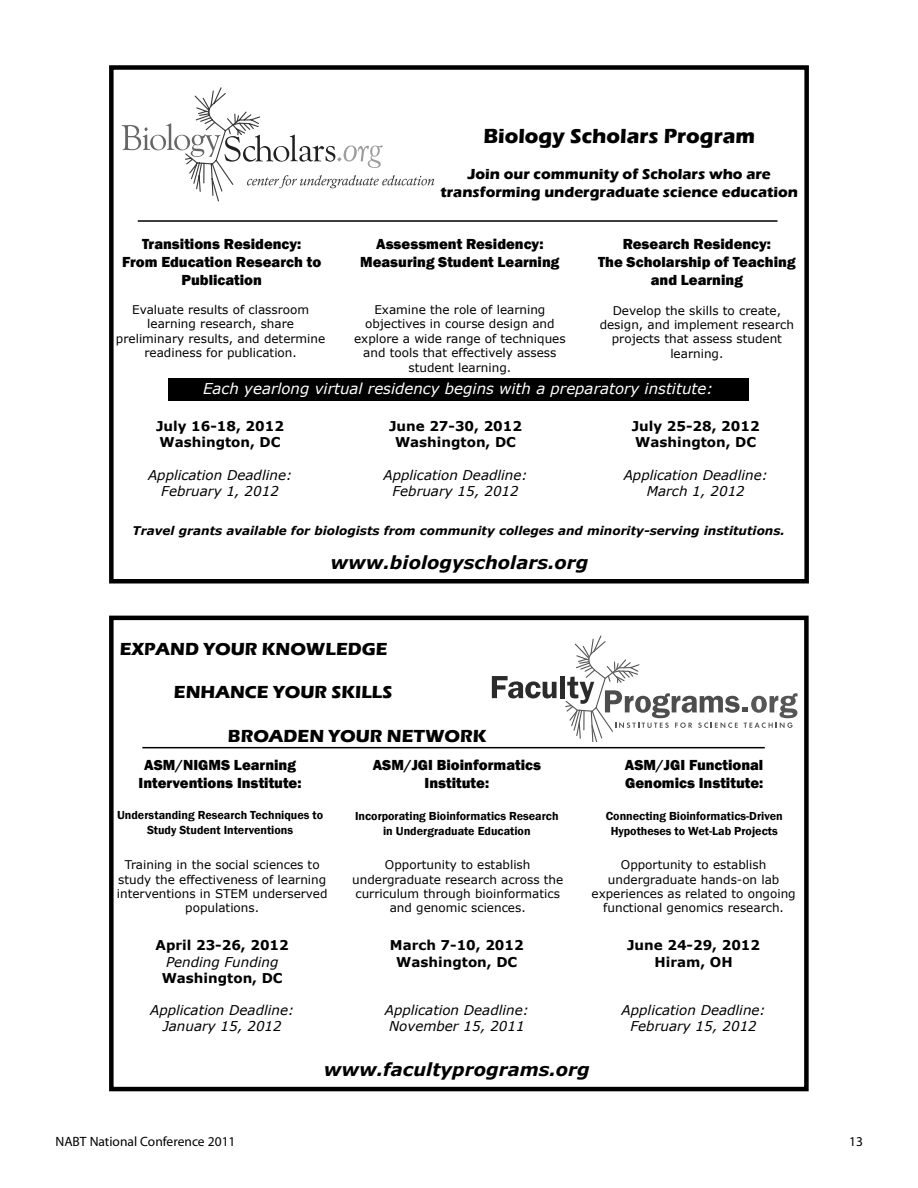
<style>
.page{position:relative;width:918px;height:1188px;background:#fff}
.page>*{position:absolute;margin:0;border:0;box-sizing:border-box;transform-origin:0 0}
.t1{font:700 21px "Eras ITC";color:#000}
.t2{font:700 18px "Eras ITC";color:#000}
.t3{font:italic 700 18px "Verdana";color:#000}
.t4{font:800 15px/18px "Franklin Gothic";color:#000;text-align:center}
.t5{font:700 15px/18px "Eras ITC";color:#000;text-align:center}
.t6{font:italic 15px "Verdana";color:#fff}
.t7{font:italic 13.5px/16.2px "Verdana";color:#000;text-align:center}
.t8{font:700 13.5px/16.2px "Verdana";color:#000;text-align:center}
.t9{font:13.5px "Myriad";color:#000}
.t10{font:12px/14.4px "Verdana";color:#000;text-align:center}
.t11{font:600 12px/14.4px "Franklin Gothic";color:#000;text-align:center}
.t12{font:italic 700 12px "Verdana";color:#000}
</style>
<div class="page">
<div style="left:109px;top:65px;width:700px;height:519px;border:4px solid #000"></div>
<hr style="left:138px;top:220px;width:640px;height:2px;background:#000">
<svg style="left:122px;top:87px;width:312px;height:115px"></svg>
<div style="left:168px;top:378px;width:580px;height:23px;background:#000"></div>
<div style="left:109px;top:616px;width:700px;height:475px;border:4px solid #000"></div>
<hr style="left:142px;top:747px;width:623px;height:1px;background:#000">
<svg style="left:492px;top:676px;width:65px;height:22px"></svg>
<hr style="left:561px;top:676px;width:4px;height:22px;background:#2b2b2b">
<svg style="left:564px;top:635px;width:234px;height:107px"></svg>
<h1 class="t1" style="left:483px;top:124px;width:273px">Biology Scholars Program</h1>
<p class="t5" style="left:440px;top:165px;width:359px">Join our community of Scholars who are transforming undergraduate science education</p>
<p class="t4" style="left:122px;top:235px;width:201px">Transitions Residency:<br>From Education Research to<br>Publication</p>
<p class="t4" style="left:360px;top:235px;width:201px">Assessment Residency:<br>Measuring Student Learning</p>
<p class="t10" style="left:116px;top:302px;width:211px">Evaluate results of classroom learning research, share preliminary results, and determine readiness for publication.</p>
<p class="t10" style="left:354px;top:302px;width:213px">Examine the role of learning objectives in course design and explore a wide range of techniques and tools that effectively assess student learning.</p>
<p class="t4" style="left:598px;top:235px;width:199px">Research Residency:<br>The Scholarship of Teaching and Learning</p>
<p class="t10" style="left:600px;top:303px;width:196px">Develop the skills to create, design, and implement research projects that assess student learning.</p>
<p class="t6" style="left:203px;top:379px;width:512px">Each yearlong virtual residency begins with a preparatory institute:</p>
<p class="t8" style="left:156px;top:418px;width:129px;text-align:left">July 16-18, 2012<br>Washington, DC</p>
<p class="t7" style="left:148px;top:466px;width:146px">Application Deadline:<br>February 1, 2012</p>
<p class="t8" style="left:389px;top:418px;width:135px">June 27-30, 2012<br>Washington, DC</p>
<p class="t7" style="left:384px;top:466px;width:146px">Application Deadline:<br>February 15, 2012</p>
<p class="t8" style="left:632px;top:418px;width:129px;text-align:left">July 25-28, 2012<br>Washington, DC</p>
<p class="t7" style="left:624px;top:466px;width:146px">Application Deadline:<br>March 1, 2012</p>
<p class="t12" style="left:133px;top:523px;width:654px">Travel grants available for biologists from community colleges and minority-serving institutions.</p>
<h2 class="t3" style="left:331px;top:551px;width:259px">www.biologyscholars.org</h2>
<h2 class="t2" style="left:120px;top:639px;width:269px">EXPAND YOUR KNOWLEDGE</h2>
<h2 class="t2" style="left:174px;top:682px;width:220px">ENHANCE YOUR SKILLS</h2>
<h2 class="t2" style="left:228px;top:725px;width:260px">BROADEN YOUR NETWORK</h2>
<p class="t4" style="left:139px;top:756px;width:164px">ASM/NIGMS Learning<br>Interventions Institute:</p>
<p class="t11" style="left:117px;top:808px;width:208px;line-height:15px">Understanding Research Techniques to<br>Study Student Interventions</p>
<p class="t4" style="left:373px;top:756px;width:170px">ASM/JGI Bioinformatics<br>Institute:</p>
<p class="t11" style="left:355px;top:809px;width:205px">Incorporating Bioinformatics Research in Undergraduate Education</p>
<p class="t4" style="left:625px;top:756px;width:140px;text-align:left">ASM/JGI Functional<br>Genomics Institute:</p>
<p class="t11" style="left:606px;top:809px;width:178px">Connecting Bioinformatics-Driven<br>Hypotheses to Wet-Lab Projects</p>
<p class="t10" style="left:117px;top:857px;width:212px">Training in the social sciences to study the effectiveness of learning interventions in STEM underserved populations.</p>
<p class="t10" style="left:352px;top:857px;width:213px">Opportunity to establish undergraduate research across the curriculum through bioinformatics and genomic sciences.</p>
<p class="t10" style="left:592px;top:857px;width:206px">Opportunity to establish undergraduate hands-on lab experiences as related to ongoing functional genomics research.</p>
<p class="t8" style="left:156px;top:937px;width:135px">April 23-26, 2012</p>
<p class="t7" style="left:166px;top:953px;width:114px">Pending Funding</p>
<p class="t8" style="left:162px;top:969px;width:123px">Washington, DC</p>
<p class="t7" style="left:150px;top:1002px;width:146px">Application Deadline:<br>January 15, 2012</p>
<p class="t8" style="left:390px;top:937px;width:135px">March 7-10, 2012<br>Washington, DC</p>
<p class="t7" style="left:385px;top:1002px;width:146px">Application Deadline:<br>November 15, 2011</p>
<h2 class="t3" style="left:324px;top:1058px;width:267px">www.facultyprograms.org</h2>
<p class="t8" style="left:627px;top:937px;width:135px">June 24-29, 2012<br>Hiram, OH</p>
<p class="t7" style="left:622px;top:1002px;width:146px">Application Deadline:<br>February 15, 2012</p>
<p class="t9" style="left:56px;top:1134px;width:182px">NABT National Conference 2011</p>
<p class="t9" style="left:849px;top:1134px;width:15px">13</p>
</div>
